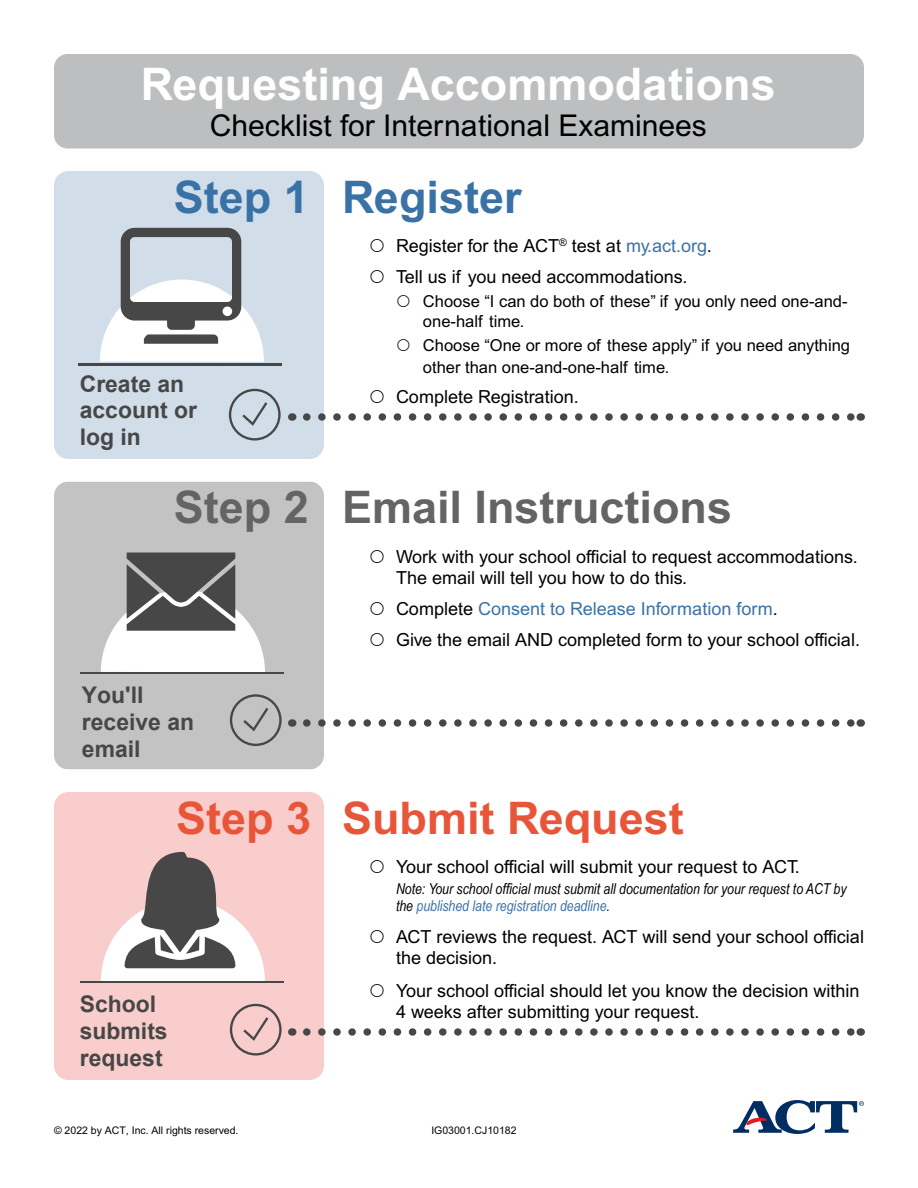
<style>
.page{position:relative;width:918px;height:1188px;background:#fff}
.page>*{position:absolute;margin:0;border:0;box-sizing:border-box;transform-origin:0 0}
.t1{font:700 45px "Arial MT Std";color:#fff}
.t2{font:700 45px "Arial MT Std";color:#636466}
.t3{font:700 45px "Arial MT Std";color:#e8563a}
.t4{font:700 45px "Arial MT Std";color:#3a72a6}
.t5{font:30px "Arial MT Std";color:#000}
.t6{font:700 22.95px/26.8px "Arial";color:#474747}
.t7{font:18px/21.6px "Arial MT Std";color:#000}
.t8{font:18px "Arial MT Std";color:#3a72a6}
.t9{font:16.5px/19.8px "Arial MT Std";color:#000}
.t10{font:italic 15px/16.5px "Arial Narrow";color:#000}
.t11{font:10.5px "Arial MT Std";color:#000}
.s1{color:#3a72a6}
.s2{color:#000}
</style>
<div class="page">
<svg style="left:733px;top:1100px;width:131px;height:34px"></svg>
<div style="left:54px;top:54px;width:810px;height:94px;background:#bcbec0;border-radius:14px"></div>
<div style="left:54px;top:171px;width:270px;height:288px;background:#d1dde9"></div>
<hr style="left:79px;top:363px;width:203px;height:3px;background:#474747">
<svg style="left:229px;top:389px;width:52px;height:52px;background:#b9c3cd"></svg>
<svg style="left:100px;top:228px;width:164px;height:134px"></svg>
<svg style="left:307px;top:413px;width:546px;height:8px"></svg>
<div style="left:54px;top:482px;width:270px;height:288px;background:#c3c3c3"></div>
<hr style="left:81px;top:672px;width:203px;height:2px;background:#474747">
<svg style="left:230px;top:694px;width:52px;height:52px;background:#aeaeae"></svg>
<svg style="left:101px;top:553px;width:164px;height:119px"></svg>
<svg style="left:307px;top:719px;width:546px;height:8px"></svg>
<div style="left:54px;top:792px;width:270px;height:288px;background:#f8cdcb"></div>
<hr style="left:81px;top:981px;width:203px;height:2px;background:#474747">
<svg style="left:230px;top:1004px;width:52px;height:52px;background:#dab6b4"></svg>
<svg style="left:101px;top:852px;width:164px;height:129px"></svg>
<svg style="left:307px;top:1028px;width:546px;height:8px"></svg>
<h1 class="t1" style="left:141px;top:57px;width:637px">Requesting Accommodations</h1>
<p class="t5" style="left:210px;top:108px;width:498px">Checklist for International Examinees</p>
<h2 class="t4" style="left:174px;top:170px;width:349px">Step 1 Register</h2>
<p class="t7" style="left:396px;top:236px;width:317px">Register for the ACT<sup>®</sup> test at <span class="s1">my.act.org</span>.</p>
<p class="t7" style="left:396px;top:267px;width:293px">Tell us if you need accommodations.</p>
<p class="t9" style="left:423px;top:292px;width:426px">Choose “I can do both of these” if you only need one-and&shy;one-half time.</p>
<p class="t9" style="left:423px;top:336px;width:429px;line-height:21.6px">Choose “One or more of these apply” if you need anything other than one-and-one-half time.</p>
<p class="t7" style="left:396px;top:387px;width:184px">Complete Registration.</p>
<p class="t6" style="left:80px;top:371px;width:119px">Create an account or log in</p>
<h2 class="t2" style="left:174px;top:481px;width:560px">Step 2 Email Instructions</h2>
<p class="t7" style="left:396px;top:547px;width:463px">Work with your school official to request accommodations.<br>The email will tell you how to do this.</p>
<p class="t8" style="left:396px;top:598px;width:383px"><span class="s2">Complete</span> Consent to Release Information form<span class="s2">.</span></p>
<p class="t7" style="left:396px;top:629px;width:466px">Give the email AND completed form to your school official.</p>
<p class="t6" style="left:82px;top:682px;width:114px">You'll receive an email</p>
<p class="t6" style="left:80px;top:992px;width:89px">School submits request</p>
<h2 class="t3" style="left:176px;top:791px;width:509px">Step 3 Submit Request</h2>
<p class="t7" style="left:396px;top:857px;width:405px">Your school official will submit your request to ACT.</p>
<p class="t10" style="left:396px;top:880px;width:452px">Note: Your school official must submit all documentation for your request to ACT by the <span class="s1">published late registration deadline</span>.</p>
<p class="t7" style="left:396px;top:927px;width:470px">ACT reviews the request. ACT will send your school official the decision.</p>
<p class="t7" style="left:396px;top:980px;width:465px">Your school official should let you know the decision within<br>4 weeks after submitting your request.</p>
<p class="t11" style="left:54px;top:1124px;width:186px">© 2022 by ACT, Inc. All rights reserved.</p>
<p class="t11" style="left:431px;top:1124px;width:87px">IG03001.CJ10182</p>
</div>
